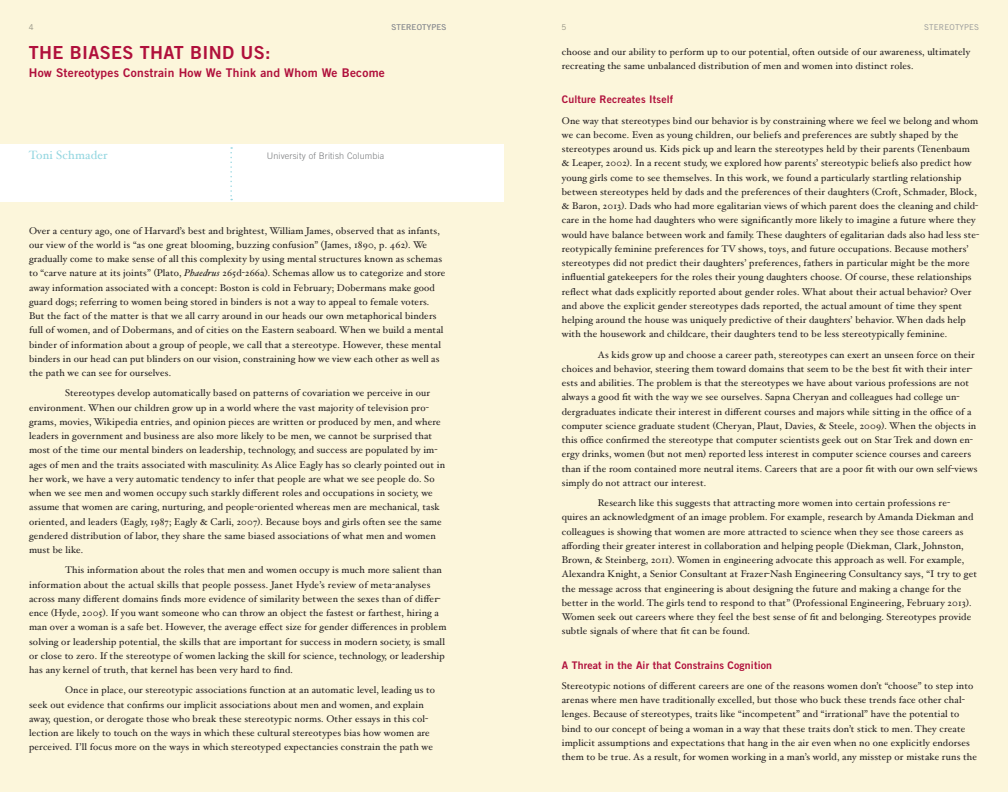
<style>
.page{position:relative;width:1008px;height:792px;background:#fcf6db}
.page>*{position:absolute;margin:0;border:0;box-sizing:border-box;transform-origin:0 0}
.TGoth_body_text_9_14{font:18px "Trade Gothic Bold Two";letter-spacing:.02em;color:#b0103c}
.TGoth_body_text_9_14-2{font:12px "Trade Gothic Bold Two";letter-spacing:.02em;color:#b0103c}
.TGoth_body_text_9_14-3{font:12px "Hoefler Text";letter-spacing:.015em;color:#93d6e0}
.Hoefler_Body_text{font:10.5px "Trade Gothic Bold Two";letter-spacing:.015em;color:#b0103c}
.Hoefler_Body_text-2{font:9.8px/14.2px "Hoefler Text";letter-spacing:.015em;color:#231f20}
.TGoth_body_text_9_14-4{font:300 9px "Trade Gothic";letter-spacing:.02em;color:#77797b}
.TGoth_body_text_9_14-5{font:8px "Trade Gothic";letter-spacing:.02em;color:#949698}
.s1{font-style:italic}
</style>
<div class="page">
<div style="left:0;top:145px;width:504px;height:57px;background:#fff"></div>
<svg style="left:230px;top:147px;width:2px;height:53px"></svg>
<p class="TGoth_body_text_9_14-5" style="left:391px;top:23px;width:56px">STEREOTYPES</p>
<p class="TGoth_body_text_9_14-5" style="left:924px;top:23px;width:56px">STEREOTYPES</p>
<p class="Hoefler_Body_text-2" style="left:562px;top:44px;width:410px">choose and our ability to perform up to our potential, often outside of our awareness, ultimately recreating the same unbalanced distribution of men and women into distinct roles.</p>
<p class="Hoefler_Body_text" style="left:562px;top:93px;width:113px">Culture Recreates Itself</p>
<p class="Hoefler_Body_text-2" style="left:562px;top:113px;width:419px">One way that stereotypes bind our behavior is by constraining where we feel we belong and whom we can become. Even as young children, our beliefs and preferences are subtly shaped by the stereotypes around us. Kids pick up and learn the stereotypes held by their parents (Tenenbaum &amp; Leaper, 2002). In a recent study, we explored how parents’ stereotypic beliefs also predict how young girls come to see themselves. In this work, we found a particularly startling relationship between stereotypes held by dads and the preferences of their daughters (Croft, Schmader, Block, &amp; Baron, 2013). Dads who had more egalitarian views of which parent does the cleaning and child&shy;care in the home had daughters who were significantly more likely to imagine a future where they would have balance between work and family. These daughters of egalitarian dads also had less ste&shy;reotypically feminine preferences for TV shows, toys, and future occupations. Because mothers’ stereotypes did not predict their daughters’ preferences, fathers in particular might be the more influential gatekeepers for the roles their young daughters choose. Of course, these relationships reflect what dads explicitly reported about gender roles. What about their actual behavior? Over and above the explicit gender stereotypes dads reported, the actual amount of time they spent helping around the house was uniquely predictive of their daughters’ behavior. When dads help with the housework and childcare, their daughters tend to be less stereotypically feminine.</p>
<p class="Hoefler_Body_text-2" style="left:562px;top:347px;width:417px;text-indent:36px">As kids grow up and choose a career path, stereotypes can exert an unseen force on their choices and behavior, steering them toward domains that seem to be the best fit with their inter&shy;ests and abilities. The problem is that the stereotypes we have about various professions are not always a good fit with the way we see ourselves. Sapna Cheryan and colleagues had college un&shy;dergraduates indicate their interest in different courses and majors while sitting in the office of a computer science graduate student (Cheryan, Plaut, Davies, &amp; Steele, 2009). When the objects in this office confirmed the stereotype that computer scientists geek out on Star Trek and down en&shy;ergy drinks, women (but not men) reported less interest in computer science courses and careers than if the room contained more neutral items. Careers that are a poor fit with our own self-views simply do not attract our interest.</p>
<p class="Hoefler_Body_text-2" style="left:562px;top:496px;width:417px;text-indent:36px">Research like this suggests that attracting more women into certain professions re&shy;quires an acknowledgment of an image problem. For example, research by Amanda Diekman and colleagues is showing that women are more attracted to science when they see those careers as affording their greater interest in collaboration and helping people (Diekman, Clark, Johnston, Brown, &amp; Steinberg, 2011). Women in engineering advocate this approach as well. For example, Alexandra Knight, a Senior Consultant at Frazer-Nash Engineering Consultancy says, “I try to get the message across that engineering is about designing the future and making a change for the better in the world. The girls tend to respond to that” (Professional Engineering, February 2013).<br>Women seek out careers where they feel the best sense of fit and belonging. Stereotypes provide subtle signals of where that fit can be found.</p>
<p class="Hoefler_Body_text" style="left:562px;top:658px;width:212px">A Threat in the Air that Constrains Cognition</p>
<p class="Hoefler_Body_text-2" style="left:562px;top:678px;width:417px">Stereotypic notions of different careers are one of the reasons women don’t “choose” to step into arenas where men have traditionally excelled, but those who buck these trends face other chal&shy;lenges. Because of stereotypes, traits like “incompetent” and “irrational” have the potential to bind to our concept of being a woman in a way that these traits don’t stick to men. They create implicit assumptions and expectations that hang in the air even when no one explicitly endorses them to be true. As a result, for women working in a man’s world, any misstep or mistake runs the</p>
<p class="TGoth_body_text_9_14-5" style="left:29px;top:23px;width:6px">4</p>
<p class="TGoth_body_text_9_14-5" style="left:562px;top:23px;width:6px">5</p>
<p class="TGoth_body_text_9_14" style="left:29px;top:41px;width:243px">THE BIASES THAT BIND US:</p>
<p class="TGoth_body_text_9_14-2" style="left:29px;top:65px;width:358px">How Stereotypes Constrain How We Think and Whom We Become</p>
<p class="TGoth_body_text_9_14-3" style="left:29px;top:147px;width:80px">Toni Schmader</p>
<p class="TGoth_body_text_9_14-4" style="left:267px;top:150px;width:119px">University of British Columbia</p>
<p class="Hoefler_Body_text-2" style="left:29px;top:223px;width:418px">Over a century ago, one of Harvard’s best and brightest, William James, observed that as infants, our view of the world is “as one great blooming, buzzing confusion” (James, 1890, p. 462). We gradually come to make sense of all this complexity by using mental structures known as schemas to “carve nature at its joints” (Plato, <span class="s1">Phaedrus</span> 265d-266a). Schemas allow us to categorize and store away information associated with a concept: Boston is cold in February; Dobermans make good guard dogs; referring to women being stored in binders is not a way to appeal to female voters.<br>But the fact of the matter is that we all carry around in our heads our own metaphorical binders full of women, and of Dobermans, and of cities on the Eastern seaboard. When we build a mental binder of information about a group of people, we call that a stereotype. However, these mental binders in our head can put blinders on our vision, constraining how we view each other as well as the path we can see for ourselves.</p>
<p class="Hoefler_Body_text-2" style="left:29px;top:386px;width:417px;text-indent:36px">Stereotypes develop automatically based on patterns of covariation we perceive in our environment. When our children grow up in a world where the vast majority of television pro&shy;grams, movies, Wikipedia entries, and opinion pieces are written or produced by men, and where leaders in government and business are also more likely to be men, we cannot be surprised that most of the time our mental binders on leadership, technology, and success are populated by im&shy;ages of men and the traits associated with masculinity. As Alice Eagly has so clearly pointed out in her work, we have a very automatic tendency to infer that people are what we see people do. So when we see men and women occupy such starkly different roles and occupations in society, we assume that women are caring, nurturing, and people-oriented whereas men are mechanical, task oriented, and leaders (Eagly, 1987; Eagly &amp; Carli, 2007). Because boys and girls often see the same gendered distribution of labor, they share the same biased associations of what men and women must be like.</p>
<p class="Hoefler_Body_text-2" style="left:29px;top:563px;width:419px;text-indent:36px">This information about the roles that men and women occupy is much more salient than information about the actual skills that people possess. Janet Hyde’s review of meta-analyses across many different domains finds more evidence of similarity between the sexes than of differ&shy;ence (Hyde, 2005). If you want someone who can throw an object the fastest or farthest, hiring a man over a woman is a safe bet. However, the average effect size for gender differences in problem solving or leadership potential, the skills that are important for success in modern society, is small or close to zero. If the stereotype of women lacking the skill for science, technology, or leadership has any kernel of truth, that kernel has been very hard to find.</p>
<p class="Hoefler_Body_text-2" style="left:29px;top:683px;width:408px;text-indent:36px">Once in place, our stereotypic associations function at an automatic level, leading us to seek out evidence that confirms our implicit associations about men and women, and explain away, question, or derogate those who break these stereotypic norms. Other essays in this col&shy;lection are likely to touch on the ways in which these cultural stereotypes bias how women are perceived. I’ll focus more on the ways in which stereotyped expectancies constrain the path we</p>
</div>
